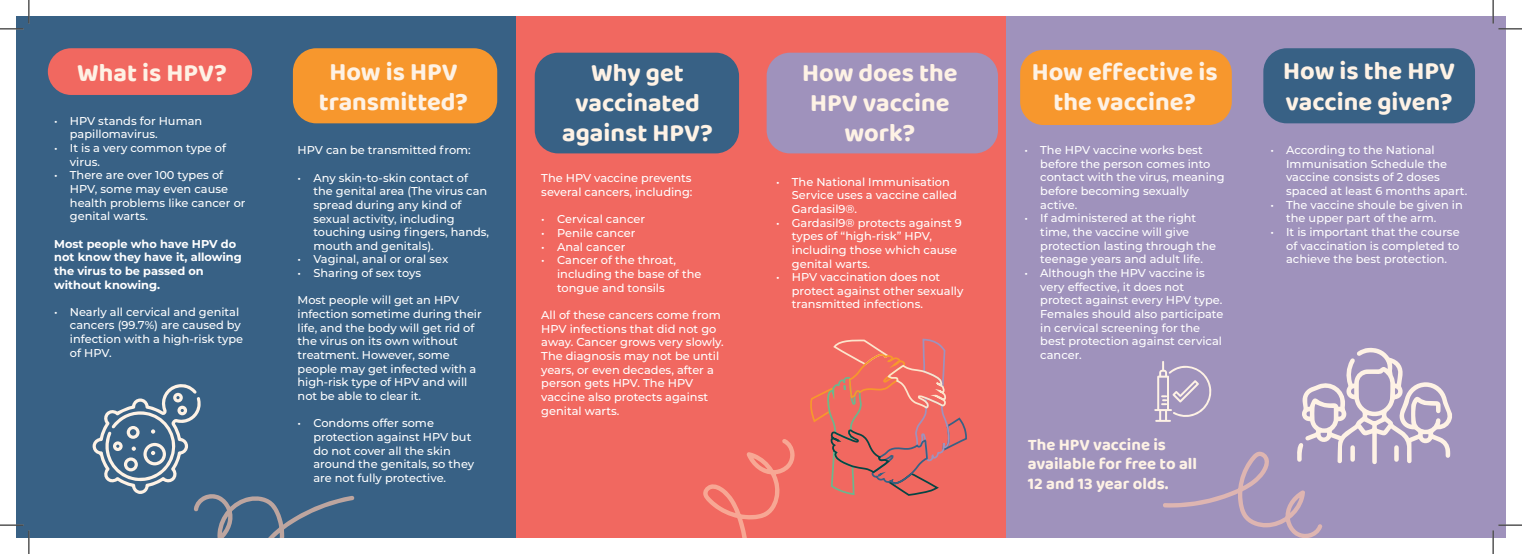
<style>
.page{position:relative;width:1522px;height:554px;background:#fff}
.page>*{position:absolute;margin:0;border:0;box-sizing:border-box;transform-origin:0 0}
.t1{font:700 25.38px/30.4px "Baloo Chettan 2";color:#fef2e5;text-align:center}
.t2{font:700 16.62px/19.9px "Baloo Chettan 2";color:#fef2e5}
.t3{font:500 11.38px/13.7px "Montserrat";color:#fff}
.t4{font:700 11.38px/13.7px "Montserrat";color:#fff}
</style>
<div class="page">
<div style="left:16px;top:16px;width:501px;height:521px;background:#386185"></div>
<div style="left:1004px;top:16px;width:501px;height:521px;background:#9f92bc"></div>
<div style="left:516px;top:16px;width:489px;height:521px;background:#f16860"></div>
<div style="left:48px;top:48px;width:204px;height:47px;background:#f16860;border-radius:23px"></div>
<div style="left:293px;top:48px;width:204px;height:75px;background:#f7972d;border-radius:23px"></div>
<div style="left:1020px;top:50px;width:211px;height:75px;background:#f7972d;border-radius:23px"></div>
<div style="left:1263px;top:48px;width:211px;height:75px;background:#386185;border-radius:23px"></div>
<div style="left:534px;top:53px;width:205px;height:100px;background:#386185;border-radius:23px"></div>
<div style="left:766px;top:53px;width:231px;height:100px;background:#9f92bc;border-radius:23px"></div>
<svg style="left:703px;top:439px;width:91px;height:98px"></svg>
<svg style="left:92px;top:384px;width:262px;height:153px"></svg>
<svg style="left:809px;top:153px;width:158px;height:343px"></svg>
<svg style="left:1154px;top:347px;width:297px;height:190px"></svg>
<svg style="left:0;top:0;width:30px;height:30px"></svg>
<svg style="left:0;top:524px;width:30px;height:30px"></svg>
<svg style="left:1492px;top:0;width:29px;height:30px"></svg>
<svg style="left:1492px;top:524px;width:29px;height:30px"></svg>
<h1 class="t1" style="left:77px;top:57px;width:151px">What is HPV?</h1>
<p class="t3" style="left:70px;top:113px;width:134px;text-indent:-16px">• HPV stands for Human papillomavirus.</p>
<p class="t3" style="left:70px;top:141px;width:158px;text-indent:-16px">• It is a very common type of virus.</p>
<p class="t3" style="left:70px;top:168px;width:177px;text-indent:-16px">• There are over 100 types of<br>HPV, some may even cause health problems like cancer or genital warts.</p>
<p class="t4" style="left:54px;top:236px;width:189px">Most people who have HPV do not know they have it, allowing the virus to be passed on without knowing.</p>
<p class="t3" style="left:70px;top:304px;width:175px;text-indent:-16px">• Nearly all cervical and genital cancers (99.7%) are caused by infection with a high-risk type of HPV.</p>
<h1 class="t1" style="left:319px;top:56px;width:151px">How is HPV transmitted?</h1>
<p class="t3" style="left:297px;top:143px;width:175px">HPV can be transmitted from:</p>
<p class="t3" style="left:313px;top:170px;width:177px;text-indent:-16px">• Any skin-to-skin contact of the genital area (The virus can spread during any kind of sexual activity, including touching using fingers, hands, mouth and genitals).</p>
<p class="t3" style="left:297px;top:252px;width:152px">• Vaginal, anal or oral sex</p>
<p class="t3" style="left:297px;top:266px;width:125px">• Sharing of sex toys</p>
<p class="t3" style="left:297px;top:293px;width:186px">Most people will get an HPV infection sometime during their life, and the body will get rid of the virus on its own without treatment. However, some people may get infected with a high-risk type of HPV and will not be able to clear it.</p>
<p class="t3" style="left:313px;top:416px;width:162px;text-indent:-16px">• Condoms offer some protection against HPV but do not cover all the skin around the genitals, so they are not fully protective.</p>
<h1 class="t1" style="left:562px;top:57px;width:152px">Why get vaccinated against HPV?</h1>
<p class="t3" style="left:541px;top:171px;width:153px">The HPV vaccine prevents several cancers, including:</p>
<p class="t3" style="left:541px;top:212px;width:105px">• Cervical cancer</p>
<p class="t3" style="left:541px;top:226px;width:96px">• Penile cancer</p>
<p class="t3" style="left:541px;top:239px;width:85px">• Anal cancer</p>
<p class="t3" style="left:557px;top:253px;width:146px;text-indent:-16px">• Cancer of the throat, including the base of the tongue and tonsils</p>
<p class="t3" style="left:541px;top:308px;width:184px">All of these cancers come from<br>HPV infections that did not go away. Cancer grows very slowly.<br>The diagnosis may not be until years, or even decades, after a person gets HPV. The HPV vaccine also protects against genital warts.</p>
<h1 class="t1" style="left:802px;top:57px;width:157px">How does the<br>HPV vaccine work?</h1>
<p class="t3" style="left:791px;top:174px;width:167px;text-indent:-16px">• The National Immunisation<br>Service uses a vaccine called<br>Gardasil9®.</p>
<p class="t3" style="left:791px;top:215px;width:171px;text-indent:-16px">• Gardasil9® protects against 9 types of “high-risk” HPV, including those which cause genital warts.</p>
<p class="t3" style="left:791px;top:270px;width:173px;text-indent:-16px">• HPV vaccination does not protect against other sexually transmitted infections.</p>
<h1 class="t1" style="left:1031px;top:56px;width:187px">How effective is the vaccine?</h1>
<p class="t3" style="left:1040px;top:143px;width:186px;text-indent:-16px">• The HPV vaccine works best before the person comes into contact with the virus, meaning before becoming sexually active.</p>
<p class="t3" style="left:1040px;top:211px;width:177px;text-indent:-16px">• If administered at the right time, the vaccine will give protection lasting through the teenage years and adult life.</p>
<p class="t3" style="left:1040px;top:266px;width:184px;text-indent:-16px">• Although the HPV vaccine is very effective, it does not protect against every HPV type.<br>Females should also participate in cervical screening for the best protection against cervical cancer.</p>
<h2 class="t2" style="left:1027px;top:434px;width:171px">The HPV vaccine is available for free to all<br>12 and 13 year olds.</h2>
<h1 class="t1" style="left:1282px;top:55px;width:173px;text-align:left">How is the HPV vaccine given?</h1>
<p class="t3" style="left:1285px;top:143px;width:183px;text-indent:-16px">• According to the National<br>Immunisation Schedule the vaccine consists of 2 doses spaced at least 6 months apart.</p>
<p class="t3" style="left:1285px;top:197px;width:178px;text-indent:-16px">• The vaccine shoule be given in the upper part of the arm.</p>
<p class="t3" style="left:1285px;top:224px;width:175px;text-align:justify;text-indent:-16px">• It is important that the course of vaccination is completed to achieve the best protection.</p>
</div>
